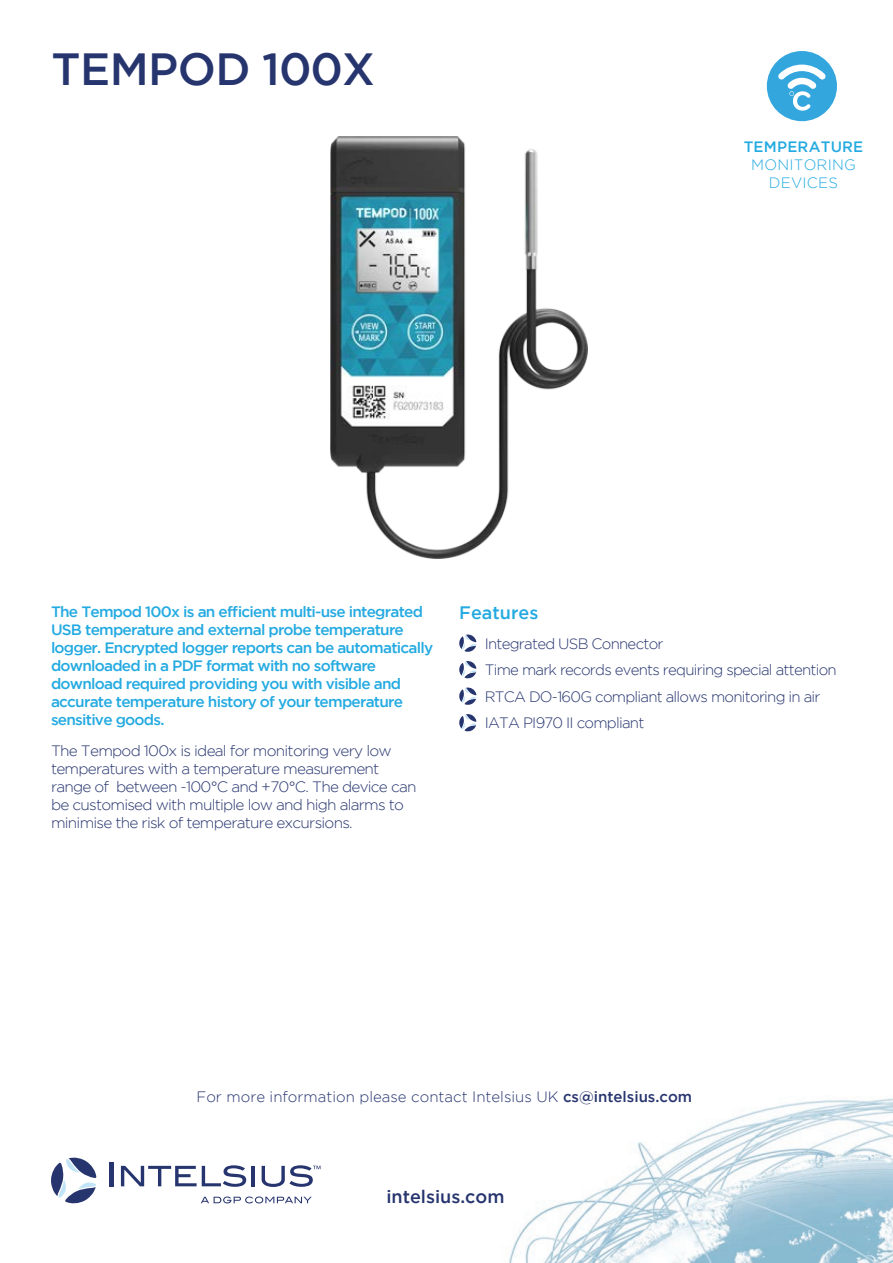
<style>
.page{position:relative;width:893px;height:1263px;background:#fff}
.page>*{position:absolute;margin:0;border:0;box-sizing:border-box;transform-origin:0 0}
.t1{font:500 45px "Gotham";letter-spacing:-.01em;color:#27356f}
.t2{font:500 18px "Gotham";color:#27356f}
.t3{font:500 18px "Gotham";color:#24aae1}
.t4{font:300 15px/18px "Gotham";letter-spacing:-.05em;color:#27356f}
.t5{font:500 15px/18px "Gotham";letter-spacing:-.05em;color:#24aae1}
.t6{font:300 15px "Gotham";color:#27356f}
.t7{font:300 15px/18px "Gotham";letter-spacing:.015em;color:#24aae1;text-align:center}
.s1{font-weight:500}
</style>
<div class="page">
<svg style="left:51px;top:1157px;width:46px;height:47px"></svg>
<svg style="left:201px;top:1196px;width:111px;height:7px"></svg>
<hr style="left:109px;top:1162px;width:4px;height:24px;background:#27356f">
<svg style="left:121px;top:1165px;width:125px;height:22px"></svg>
<hr style="left:251px;top:1166px;width:4px;height:20px;background:#27356f">
<svg style="left:262px;top:1165px;width:58px;height:22px"></svg>
<img style="left:509px;top:1098px;width:384px;height:165px">
<svg style="left:459px;top:634px;width:17px;height:18px"></svg>
<svg style="left:459px;top:661px;width:17px;height:18px"></svg>
<svg style="left:459px;top:687px;width:17px;height:18px"></svg>
<svg style="left:459px;top:714px;width:17px;height:18px"></svg>
<svg style="left:767px;top:51px;width:70px;height:70px"></svg>
<img style="left:331px;top:136px;width:257px;height:422px">
<p class="t1" style="left:51px;top:43px;width:325px">TEMPOD 100X</p>
<p class="t7" style="left:744px;top:137px;width:121px"><span class="s1">TEMPERATURE<br></span>MONITORING<br>DEVICES</p>
<p class="t5" style="left:51px;top:602px;width:384px">The Tempod 100x is an efficient multi-use integrated USB temperature and external probe temperature logger. Encrypted logger reports can be automatically downloaded in a PDF format with no software download required providing you with visible and accurate temperature history of your temperature sensitive goods.</p>
<p class="t4" style="left:51px;top:741px;width:367px">The Tempod 100x is ideal for monitoring very low temperatures with a temperature measurement range of between -100°C and +70°C. The device can be customised with multiple low and high alarms to minimise the risk of temperature excursions.</p>
<p class="t3" style="left:459px;top:602px;width:81px">Features</p>
<p class="t4" style="left:485px;top:634px;width:180px">Integrated USB Connector</p>
<p class="t4" style="left:485px;top:661px;width:353px">Time mark records events requiring special attention</p>
<p class="t4" style="left:485px;top:687px;width:337px">RTCA DO-160G compliant allows monitoring in air</p>
<p class="t4" style="left:485px;top:714px;width:161px">IATA PI970 II compliant</p>
<p class="t6" style="left:197px;top:1088px;width:497px">For more information please contact Intelsius UK <span class="s1">cs@intelsius.com</span></p>
<p class="t2" style="left:386px;top:1187px;width:120px">intelsius.com</p>
</div>
